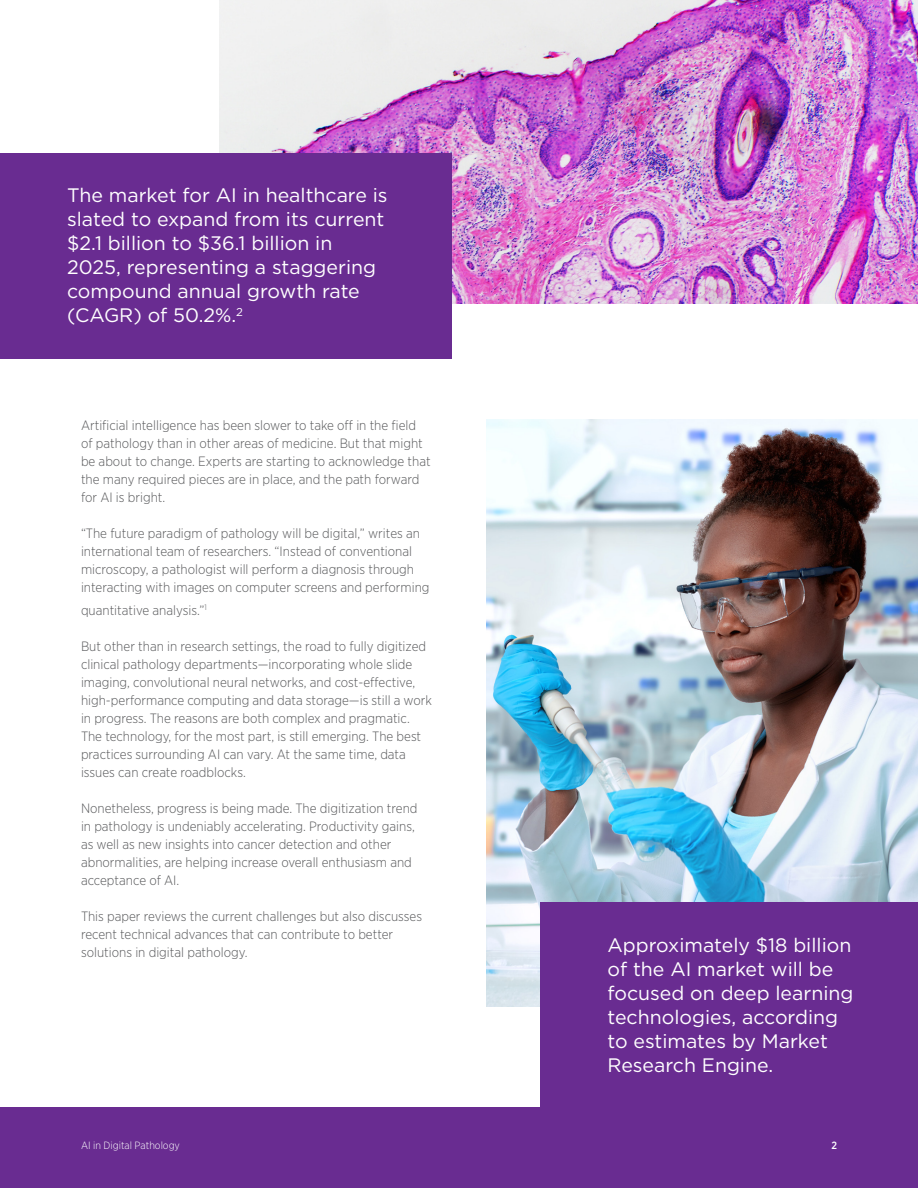
<style>
.page{position:relative;width:918px;height:1188px;background:#fff}
.page>*{position:absolute;margin:0;border:0;box-sizing:border-box;transform-origin:0 0}
.Pull_Quote_Attributi{font:19.5px/24px "Gotham";color:#fff}
.Body{font:300 13.5px/18px "Gotham Narrow";color:#57585a}
.Body-2{font:300 10.5px "Gotham Narrow";color:#fff}
.Body-3{font:500 10.5px "Gotham Narrow";color:#fff}
</style>
<div class="page">
<img style="left:220px;top:0;width:698px;height:304px">
<div style="left:0;top:153px;width:451px;height:206px;background:#692c91"></div>
<img style="left:486px;top:419px;width:432px;height:588px">
<div style="left:540px;top:902px;width:378px;height:207px;background:#692c91"></div>
<div style="left:0;top:1107px;width:918px;height:81px;background:#692c91"></div>
<p class="Pull_Quote_Attributi" style="left:67px;top:183px;width:322px">The market for AI in healthcare is slated to expand from its current $2.1 billion to $36.1 billion in<br>2025, representing a staggering compound annual growth rate (CAGR) of 50.2%.<sup>2</sup></p>
<p class="Body" style="left:81px;top:416px;width:351px">Artificial intelligence has been slower to take off in the field of pathology than in other areas of medicine. But that might be about to change. Experts are starting to acknowledge that the many required pieces are in place, and the path forward for AI is bright.</p>
<p class="Body" style="left:81px;top:524px;width:350px">“The future paradigm of pathology will be digital,” writes an international team of researchers. “Instead of conventional microscopy, a pathologist will perform a diagnosis through interacting with images on computer screens and performing</p>
<p class="Body" style="left:81px;top:601px;width:127px">quantitative analysis.”<sup>1</sup></p>
<p class="Body" style="left:81px;top:637px;width:352px">But other than in research settings, the road to fully digitized clinical pathology departments—incorporating whole slide imaging, convolutional neural networks, and cost-effective, high-performance computing and data storage—is still a work in progress. The reasons are both complex and pragmatic.<br>The technology, for the most part, is still emerging. The best practices surrounding AI can vary. At the same time, data issues can create roadblocks.</p>
<p class="Body" style="left:81px;top:799px;width:338px">Nonetheless, progress is being made. The digitization trend in pathology is undeniably accelerating. Productivity gains, as well as new insights into cancer detection and other abnormalities, are helping increase overall enthusiasm and acceptance of AI.</p>
<p class="Body" style="left:81px;top:907px;width:343px">This paper reviews the current challenges but also discusses recent technical advances that can contribute to better solutions in digital pathology.</p>
<p class="Pull_Quote_Attributi" style="left:607px;top:932px;width:248px">Approximately $18 billion of the AI market will be focused on deep learning technologies, according to estimates by Market<br>Research Engine.</p>
<p class="Body-2" style="left:81px;top:1139px;width:100px">AI in Digital Pathology</p>
<p class="Body-3" style="left:831px;top:1139px;width:7px">2</p>
</div>
